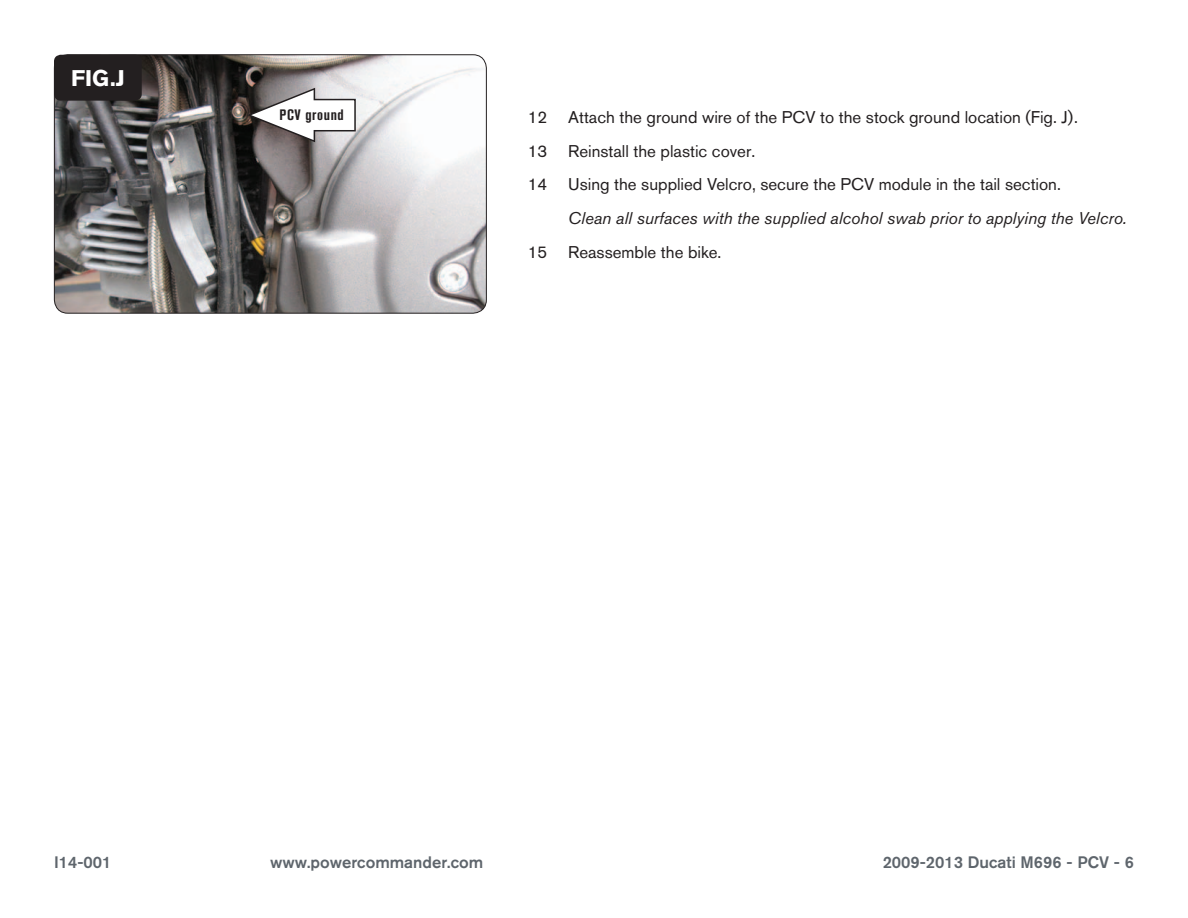
<style>
.page{position:relative;width:1188px;height:918px;background:#fff}
.page>*{position:absolute;margin:0;border:0;box-sizing:border-box;transform-origin:0 0}
.t1{font:700 22.5px "Akzidenz Grotesk BQ";color:#fff}
.Bodycopy{font:16.8px "Akzidenz Grotesk BQ";color:#231f20}
.Bodycopy-2{font:italic 16.8px "Akzidenz Grotesk BQ";color:#231f20}
.t2{font:500 16.5px "Akzidenz Grotesk BQ";color:#5e656c}
.Callouts{font:700 condensed 15px "Akzidenz Grotesk BQ";letter-spacing:.04em;color:#231f20}
</style>
<div class="page">
<img style="left:54px;top:55px;width:431px;height:257px">
<div style="left:54px;top:54px;width:433px;height:260px;border:1px solid #231f20;border-radius:14px"></div>
<div style="left:54px;top:55px;width:88px;height:46px;background:#231f20;border-radius:7px"></div>
<svg style="left:245px;top:87px;width:112px;height:56px"></svg>
<p class="t1" style="left:71px;top:65px;width:55px">FIG.J</p>
<p class="Callouts" style="left:280px;top:106px;width:66px">PCV ground</p>
<p class="Bodycopy" style="left:528px;top:107px;width:552px">12 Attach the ground wire of the PCV to the stock ground location (Fig. J).</p>
<p class="Bodycopy" style="left:528px;top:141px;width:229px">13 Reinstall the plastic cover.</p>
<p class="Bodycopy" style="left:528px;top:175px;width:535px">14 Using the supplied Velcro, secure the PCV module in the tail section.</p>
<p class="Bodycopy-2" style="left:568px;top:208px;width:560px">Clean all surfaces with the supplied alcohol swab prior to applying the Velcro.</p>
<p class="Bodycopy" style="left:528px;top:242px;width:195px">15 Reassemble the bike.</p>
<p class="t2" style="left:54px;top:852px;width:59px">I14-001</p>
<p class="t2" style="left:270px;top:852px;width:215px">www.powercommander.com</p>
<p class="t2" style="left:883px;top:852px;width:253px">2009-2013 Ducati M696 - PCV - 6</p>
</div>
